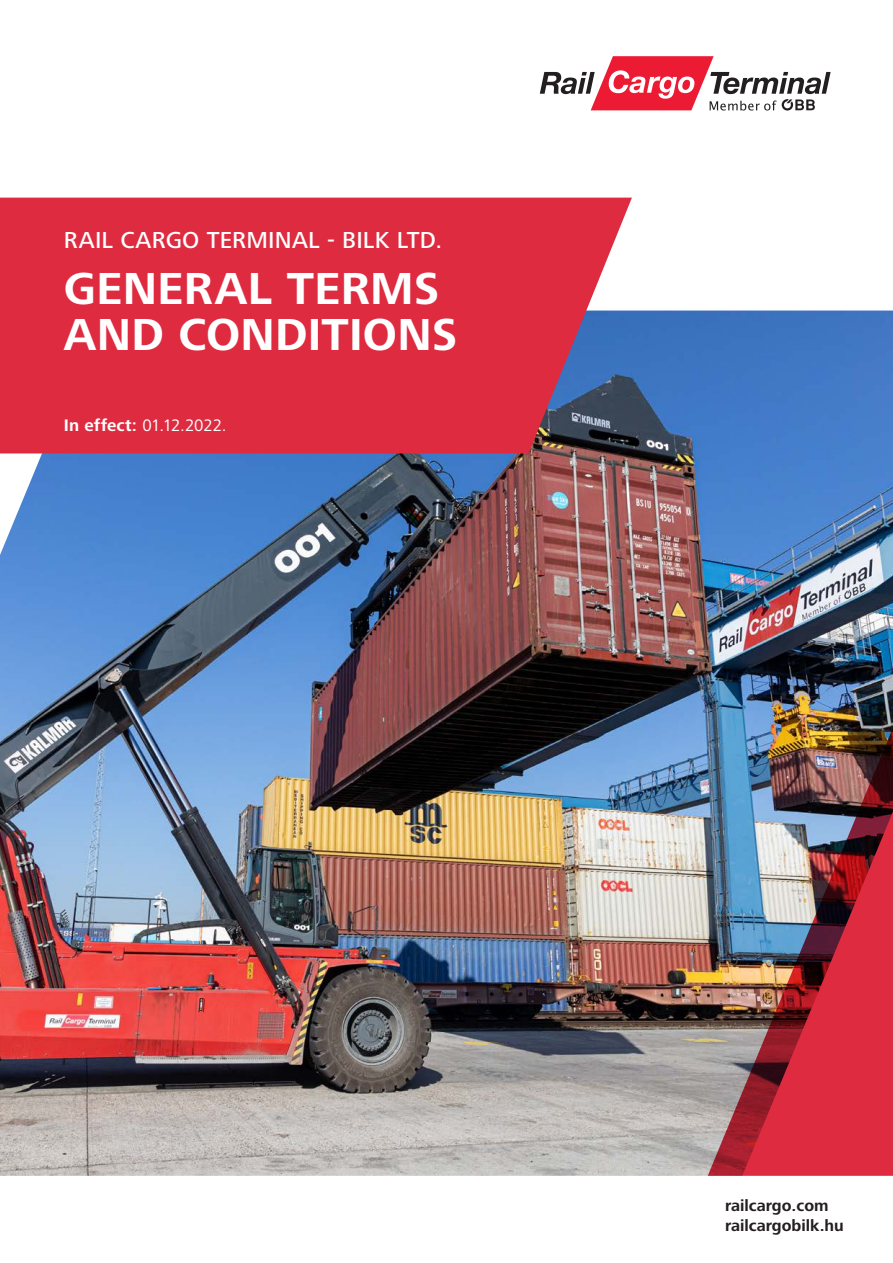
<style>
.page{position:relative;width:893px;height:1263px;background:#fff}
.page>*{position:absolute;margin:0;border:0;box-sizing:border-box;transform-origin:0 0}
.Kapitelheadline_med{font:700 46.5px/46.5px "Frutiger Next Pro";letter-spacing:.005em;color:#fff}
.Kapitelheadline_med-2{font:500 24px "Frutiger Next Pro";letter-spacing:.01em;color:#fff}
.Kapitelheadline_med-3{font:17.25px "Frutiger Next Pro";letter-spacing:-.015em;color:#fff}
.t1{font:700 16.5px "Frutiger Next Pro";letter-spacing:.005em;color:#231f20}
.s1{font-weight:700}
</style>
<div class="page">
<img style="left:0;top:310px;width:893px;height:866px">
<img style="left:708px;top:675px;width:185px;height:501px">
<svg style="left:0;top:198px;width:632px;height:255px;fill:#de2b40"></svg>
<svg style="left:540px;top:56px;width:291px;height:55px"></svg>
<p class="Kapitelheadline_med-2" style="left:64px;top:226px;width:380px">RAIL CARGO TERMINAL - BILK LTD.</p>
<p class="Kapitelheadline_med" style="left:64px;top:265px;width:395px">GENERAL TERMS<br>AND CONDITIONS</p>
<p class="Kapitelheadline_med-3" style="left:64px;top:416px;width:164px"><span class="s1">In effect:</span> 01.12.2022.</p>
<p class="t1" style="left:725px;top:1196px;width:105px">railcargo.com</p>
<p class="t1" style="left:725px;top:1216px;width:120px">railcargobilk.hu</p>
</div>
